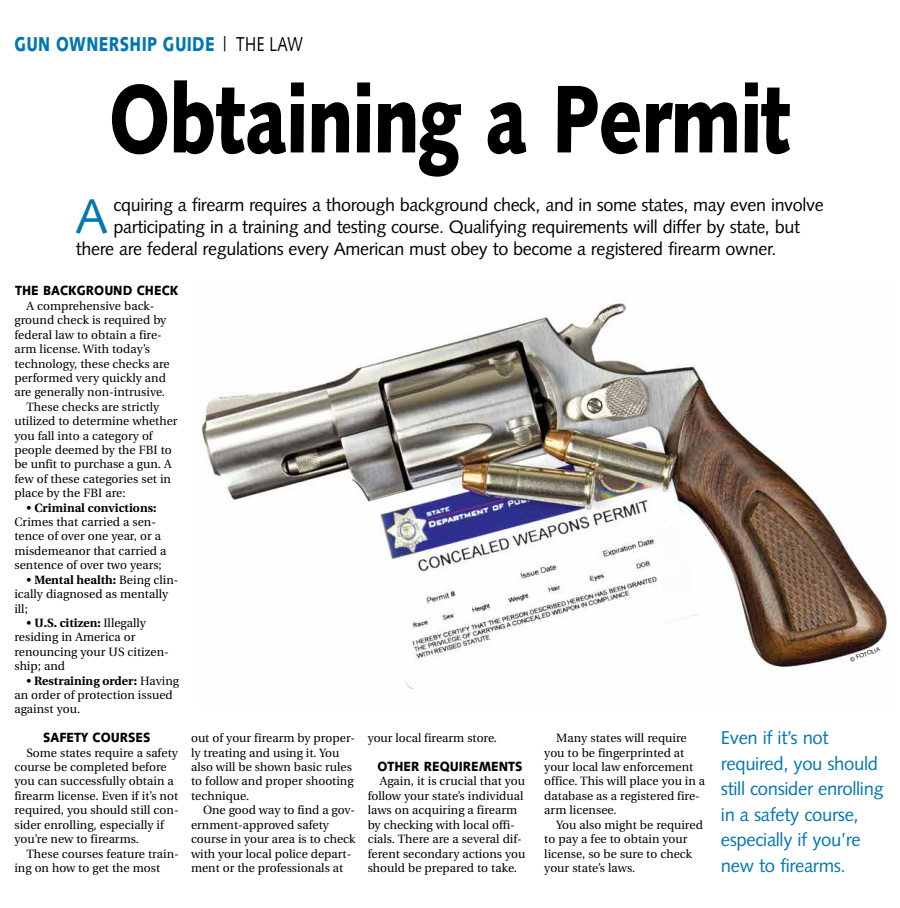
<style>
.page{position:relative;width:900px;height:908px;background:#fff}
.page>*{position:absolute;margin:0;border:0;box-sizing:border-box;transform-origin:0 0}
.t1{font:900 96px "Syntax";letter-spacing:-.015em;color:#000;scale:.77 1}
.t2{font:48.6px "Syntax";color:#0077b1}
.t3{font:900 20px "Syntax";letter-spacing:.025em;color:#0077b1;scale:.77 1}
.t4{font:18.5px/25.4px "Syntax";letter-spacing:-.02em;color:#0077b1}
.t5{font:18px "Syntax";letter-spacing:-.02em;color:#000}
.t6{font:900 13.3px "Syntax";letter-spacing:.005em;color:#000;scale:.91 1}
.t7{font:12px/14.4px "Utopia";letter-spacing:.005em;color:#000}
.t8{font:6px "Syntax";color:#000}
.s1{font-weight:400;color:#000}
.s2{font-weight:700}
</style>
<div class="page">
<img style="left:201px;top:302px;width:687px;height:388px">
<h3 class="t3" style="left:14px;top:32px;width:376px">GUN OWNERSHIP GUIDE <span class="s1">| THE LAW</span></h3>
<h1 class="t1" style="left:109px;top:62px;width:888px">Obtaining a Permit</h1>
<h2 class="t2" style="left:75px;top:187px;width:34px">A</h2>
<h3 class="t5" style="left:114px;top:194px;width:712px">cquiring a firearm requires a thorough background check, and in some states, may even involve</h3>
<h3 class="t5" style="left:114px;top:216px;width:688px">participating in a training and testing course. Qualifying requirements will differ by state, but</h3>
<h3 class="t5" style="left:76px;top:238px;width:702px">there are federal regulations every American must obey to become a registered firearm owner.</h3>
<p class="t6" style="left:15px;top:283px;width:181px">THE BACKGROUND CHECK</p>
<p class="t7" style="left:26px;top:299px;width:130px">A comprehensive back-</p>
<p class="t7" style="left:14px;top:313px;width:153px">ground check is required by</p>
<p class="t7" style="left:14px;top:327px;width:149px">federal law to obtain a fire-</p>
<p class="t7" style="left:14px;top:342px;width:137px">arm license. With today’s</p>
<p class="t7" style="left:14px;top:356px;width:157px">technology, these checks are</p>
<p class="t7" style="left:14px;top:371px;width:153px">performed very quickly and</p>
<p class="t7" style="left:14px;top:385px;width:152px">are generally non-intrusive.</p>
<p class="t7" style="left:26px;top:399px;width:134px">These checks are strictly</p>
<p class="t7" style="left:14px;top:414px;width:165px">utilized to determine whether</p>
<p class="t7" style="left:14px;top:428px;width:140px">you fall into a category of</p>
<p class="t7" style="left:14px;top:443px;width:159px">people deemed by the FBI to</p>
<p class="t7" style="left:14px;top:457px;width:159px">be unfit to purchase a gun. A</p>
<p class="t7" style="left:14px;top:471px;width:158px">few of these categories set in</p>
<p class="t7" style="left:14px;top:486px;width:113px">place by the FBI are:</p>
<p class="t7" style="left:14px;top:500px;width:154px;text-indent:12px">• <span class="s2">Criminal convictions:<br></span>Crimes that carried a sen&shy;tence of over one year, or a misdemeanor that carried a sentence of over two years;</p>
<p class="t7" style="left:14px;top:572px;width:166px;text-indent:12px">• <span class="s2">Mental health:</span> Being clin&shy;ically diagnosed as mentally ill;</p>
<p class="t7" style="left:14px;top:615px;width:156px;text-indent:12px">• <span class="s2">U.S. citizen:</span> Illegally residing in America or renouncing your US citizen&shy;ship; and</p>
<p class="t7" style="left:14px;top:673px;width:166px;text-indent:12px">• <span class="s2">Restraining order:</span> Having an order of protection issued against you.</p>
<p class="t6" style="left:43px;top:729px;width:119px">SAFETY COURSES</p>
<p class="t7" style="left:14px;top:745px;width:166px;text-indent:12px">Some states require a safety course be completed before you can successfully obtain a firearm license. Even if it’s not required, you should still con&shy;sider enrolling, especially if you’re new to firearms.</p>
<p class="t7" style="left:14px;top:846px;width:166px;text-indent:12px">These courses feature train&shy;ing on how to get the most</p>
<p class="t7" style="left:191px;top:731px;width:166px">out of your firearm by proper&shy;ly treating and using it. You also will be shown basic rules to follow and proper shooting technique.</p>
<p class="t7" style="left:191px;top:803px;width:166px;text-indent:12px">One good way to find a gov&shy;ernment-approved safety course in your area is to check with your local police depart&shy;ment or the professionals at</p>
<p class="t7" style="left:368px;top:731px;width:131px">your local firearm store.</p>
<p class="t6" style="left:377px;top:758px;width:161px">OTHER REQUIREMENTS</p>
<p class="t7" style="left:368px;top:774px;width:159px;text-indent:12px">Again, it is crucial that you follow your state’s individual laws on acquiring a firearm by checking with local offi&shy;cials. There are a several dif&shy;ferent secondary actions you should be prepared to take.</p>
<p class="t8" style="left:849px;top:656px;width:33px;rotate:-21deg">© FOTOLIA</p>
<p class="t7" style="left:544px;top:731px;width:162px;text-indent:12px">Many states will require you to be fingerprinted at your local law enforcement office. This will place you in a database as a registered fire&shy;arm licensee.</p>
<p class="t7" style="left:544px;top:817px;width:160px;text-indent:12px">You also might be required to pay a fee to obtain your license, so be sure to check your state’s laws.</p>
<h3 class="t4" style="left:721px;top:725px;width:164px">Even if it’s not required, you should still consider enrolling in a safety course, especially if you’re new to firearms.</h3>
</div>
